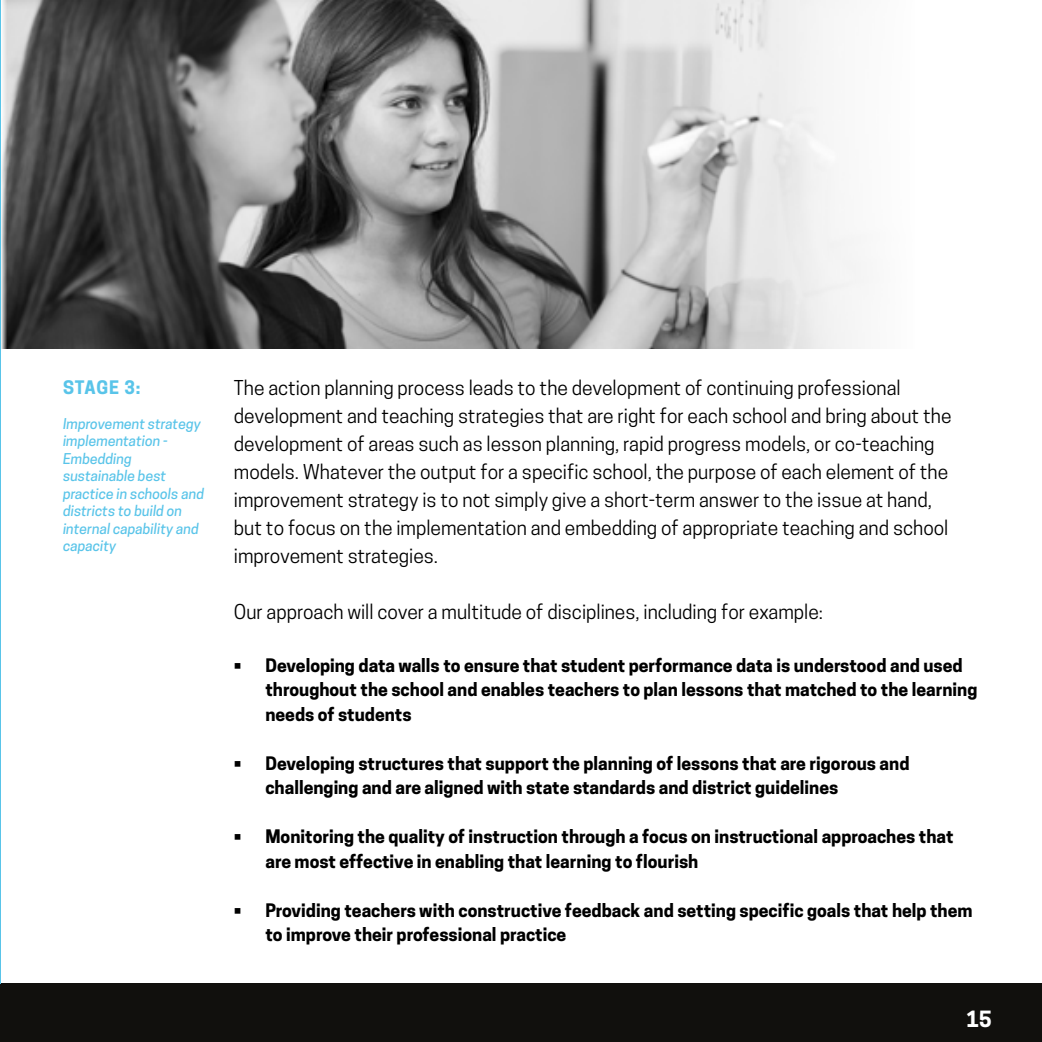
<style>
.page{position:relative;width:1042px;height:1042px;background:#fff}
.page>*{position:absolute;margin:0;border:0;box-sizing:border-box;transform-origin:0 0}
.t1{font:700 21px "Cooper Hewitt";color:#fff}
.t2{font:19.25px/28px "Cooper Hewitt";color:#000}
.t3{font:700 17.5px/24.5px "Cooper Hewitt";color:#000}
.t4{font:700 17.5px "Cooper Hewitt";letter-spacing:.045em;color:#59c4e9}
.t5{font:italic 500 14px/17.5px "Cooper Hewitt";color:#59c4e9}
</style>
<div class="page">
<div style="left:0;top:983px;width:1042px;height:59px;background:#11100d"></div>
<hr style="left:0;top:0;width:1px;height:983px;background:#59c4e9">
<img style="left:1px;top:0;width:863px;height:348px">
<p class="t4" style="left:63px;top:377px;width:79px">STAGE 3:</p>
<p class="t5" style="left:63px;top:415px;width:143px">Improvement strategy implementation -<br>Embedding sustainable best practice in schools and districts to build on internal capability and capacity</p>
<p class="t2" style="left:234px;top:374px;width:719px">The action planning process leads to the development of continuing professional development and teaching strategies that are right for each school and bring about the development of areas such as lesson planning, rapid progress models, or co-teaching models. Whatever the output for a specific school, the purpose of each element of the improvement strategy is to not simply give a short-term answer to the issue at hand, but to focus on the implementation and embedding of appropriate teaching and school improvement strategies.</p>
<p class="t2" style="left:234px;top:598px;width:590px">Our approach will cover a multitude of disciplines, including for example:</p>
<p class="t3" style="left:265px;top:653px;width:713px;text-indent:-32px">• Developing data walls to ensure that student performance data is understood and used throughout the school and enables teachers to plan lessons that matched to the learning needs of students</p>
<p class="t3" style="left:265px;top:751px;width:646px;text-indent:-32px">• Developing structures that support the planning of lessons that are rigorous and challenging and are aligned with state standards and district guidelines</p>
<p class="t3" style="left:265px;top:824px;width:689px;text-indent:-32px">• Monitoring the quality of instruction through a focus on instructional approaches that are most effective in enabling that learning to flourish</p>
<p class="t3" style="left:265px;top:898px;width:709px;text-indent:-32px">• Providing teachers with constructive feedback and setting specific goals that help them to improve their professional practice</p>
<p class="t1" style="left:966px;top:1006px;width:27px">15</p>
</div>
